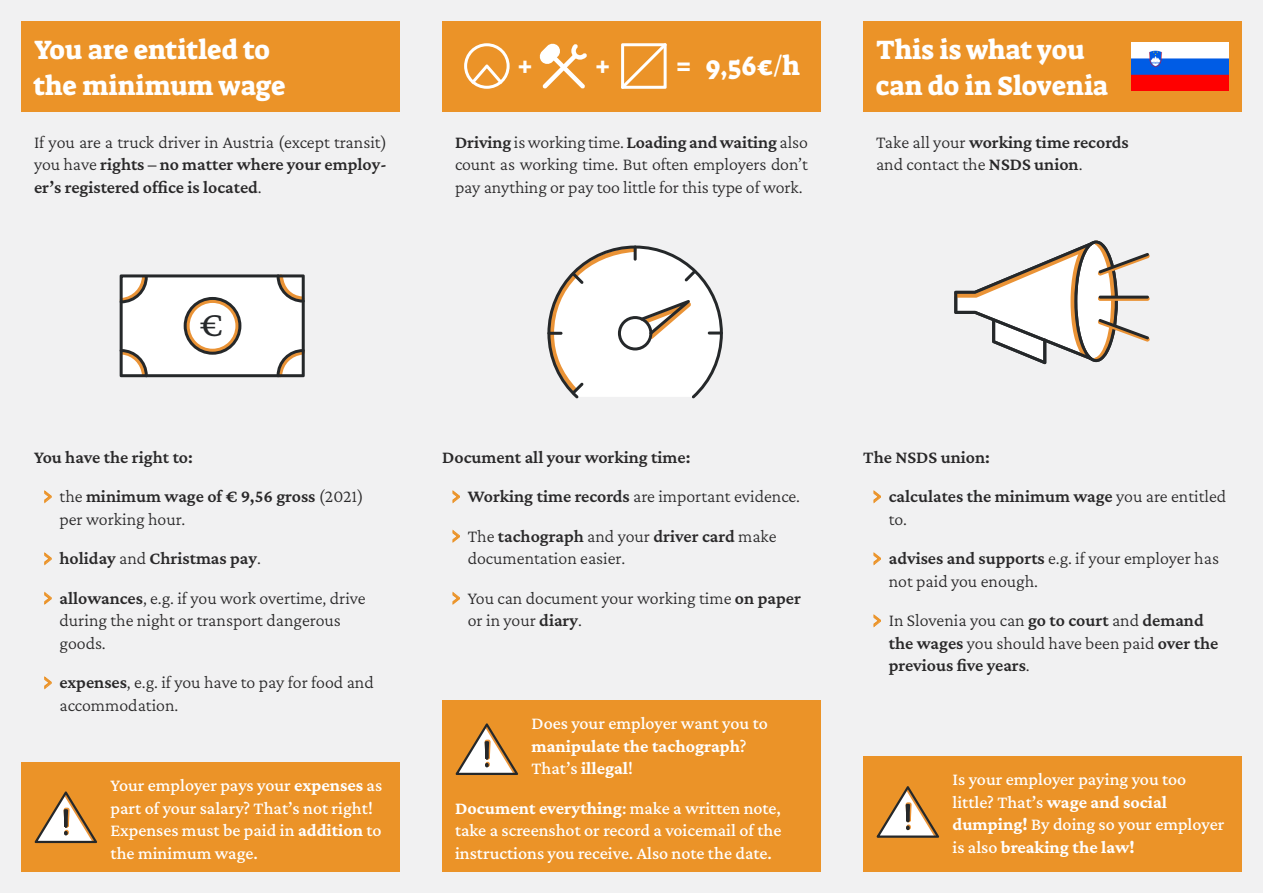
<style>
.page{position:relative;width:1263px;height:893px;background:#f1f1f2}
.page>*{position:absolute;margin:0;border:0;box-sizing:border-box;transform-origin:0 0}
.t1{font:36px "Crimson Pro";color:#25282a}
.t2{font:27px/36px "Suez One";color:#fff}
.t3{font:300 18px/39.5px "Crimson Pro";color:#292829}
.t4{font:600 18px/22.5px "Crimson Pro";color:#292829}
.t5{font:500 18px/22.5px "Crimson Pro";color:#fff}
.s1{font-weight:300}
.s2{font-weight:600}
.s3{font-family:"Verdana";font-weight:400;font-size:24px;color:#eb9328}
.s4{font-weight:700}
</style>
<div class="page">
<div style="left:21px;top:21px;width:379px;height:91px;background:#eb9328"></div>
<div style="left:442px;top:21px;width:379px;height:91px;background:#eb9328"></div>
<div style="left:863px;top:21px;width:379px;height:91px;background:#eb9328"></div>
<div style="left:21px;top:763px;width:379px;height:109px;background:#eb9328"></div>
<div style="left:442px;top:700px;width:379px;height:172px;background:#eb9328"></div>
<div style="left:863px;top:756px;width:379px;height:116px;background:#eb9328"></div>
<svg style="left:44px;top:490px;width:8px;height:14px"></svg>
<svg style="left:44px;top:552px;width:8px;height:14px"></svg>
<svg style="left:44px;top:591px;width:8px;height:14px"></svg>
<svg style="left:44px;top:676px;width:8px;height:14px"></svg>
<svg style="left:452px;top:490px;width:8px;height:14px"></svg>
<svg style="left:452px;top:529px;width:8px;height:14px"></svg>
<svg style="left:452px;top:591px;width:8px;height:14px"></svg>
<svg style="left:873px;top:490px;width:8px;height:14px"></svg>
<svg style="left:873px;top:552px;width:8px;height:14px"></svg>
<svg style="left:873px;top:614px;width:8px;height:14px"></svg>
<img style="left:1132px;top:42px;width:97px;height:49px">
<svg style="left:35px;top:791px;width:62px;height:52px"></svg>
<svg style="left:456px;top:723px;width:62px;height:52px"></svg>
<svg style="left:876px;top:786px;width:63px;height:52px"></svg>
<svg style="left:120px;top:274px;width:185px;height:103px"></svg>
<svg style="left:547px;top:246px;width:176px;height:152px"></svg>
<hr style="left:708px;top:332px;width:15px;height:3px;background:#25282a;border-radius:2px">
<hr style="left:547px;top:332px;width:15px;height:3px;background:#25282a;border-radius:2px">
<svg style="left:954px;top:240px;width:196px;height:124px"></svg>
<svg style="left:464px;top:43px;width:46px;height:46px"></svg>
<svg style="left:539px;top:43px;width:48px;height:46px"></svg>
<svg style="left:621px;top:43px;width:46px;height:46px"></svg>
<h2 class="t2" style="left:34px;top:32px;width:253px">You are entitled to the minimum wage</h2>
<h2 class="t2" style="left:517px;top:47px;width:18px">+</h2>
<h2 class="t2" style="left:595px;top:47px;width:18px">+</h2>
<h2 class="t2" style="left:676px;top:47px;width:18px">=</h2>
<h2 class="t2" style="left:705px;top:48px;width:96px">9,56€/h</h2>
<h2 class="t2" style="left:876px;top:32px;width:234px">This is what you can do in Slovenia</h2>
<p class="t4" style="left:34px;top:131px;width:354px;text-align:justify"><span class="s1">If you are a truck driver in Austria (except transit) you have</span> rights – no matter where your employ&shy;er’s registered office is located<span class="s1">.</span></p>
<p class="t3" style="left:455px;top:131px;width:354px;line-height:22.5px;text-align:justify"><span class="s2">Driving</span> is working time. <span class="s2">Loading and waiting</span> also count as working time. But often employers don’t pay anything or pay too little for this type of work.</p>
<p class="t4" style="left:876px;top:131px;width:254px"><span class="s1">Take all your</span> working time records <span class="s1">and contact the</span> NSDS union<span class="s1">.</span></p>
<h1 class="t1" style="left:200px;top:302px;width:25px">€</h1>
<p class="t4" style="left:43px;top:437px;width:323px;line-height:39.5px;text-indent:-8px">You have the right to:<br><span class="s3">›</span> <span class="s1">the</span> minimum wage of € 9,56 gross <span class="s1">(2021)</span></p>
<p class="t3" style="left:43px;top:499px;width:325px;text-indent:17px">per working hour.<br><span class="s3">›</span> <span class="s2">holiday</span> and <span class="s2">Christmas pay</span>.<br><span class="s3">›</span> <span class="s2">allowances</span>, e.g. if you work overtime, drive</p>
<p class="t3" style="left:60px;top:609px;width:283px;line-height:22.5px">during the night or transport dangerous goods.</p>
<p class="t3" style="left:60px;top:671px;width:316px;line-height:22.5px;text-indent:-17px"><span class="s3">›</span> <span class="s2">expenses</span>, e.g. if you have to pay for food and accommodation.</p>
<p class="t5" style="left:111px;top:774px;width:273px">Your employer pays your <span class="s4">expenses</span> as part of your salary? That’s not right!<br>Expenses must be paid in <span class="s4">addition</span> to the minimum wage.</p>
<p class="t4" style="left:451px;top:437px;width:351px;line-height:39.5px;text-indent:-9px">Document all your working time:<br><span class="s3">›</span> Working time records <span class="s1">are important evidence. </span><span class="s3">›</span> <span class="s1">The</span> tachograph <span class="s1">and your</span> driver card <span class="s1">make</span></p>
<p class="t3" style="left:451px;top:538px;width:352px;text-indent:17px">documentation easier.<br><span class="s3">›</span> You can document your working time <span class="s2">on paper</span></p>
<p class="t3" style="left:468px;top:600px;width:116px">or in your <span class="s2">diary</span>.</p>
<p class="t5" style="left:531px;top:712px;width:238px">Does your employer want you to <span class="s4">manipulate the tachograph</span>?<br>That’s <span class="s4">illegal</span>!</p>
<p class="t5" style="left:455px;top:796px;width:328px;text-align:justify"><span class="s4">Document everything</span>: make a written note, take a screenshot or record a voicemail of the instructions you receive. Also note the date.</p>
<p class="t4" style="left:872px;top:437px;width:356px;line-height:39.5px;text-indent:-8px">The NSDS union:<br><span class="s3">›</span> calculates the minimum wage <span class="s1">you are entitled</span></p>
<p class="t3" style="left:872px;top:499px;width:349px;text-indent:17px">to.<br><span class="s3">›</span> <span class="s2">advises and supports</span> e.g. if your employer has</p>
<p class="t3" style="left:872px;top:561px;width:333px;text-indent:17px">not paid you enough.<br><span class="s3">›</span> In Slovenia you can <span class="s2">go to court</span> and <span class="s2">demand</span></p>
<p class="t4" style="left:889px;top:631px;width:331px">the wages <span class="s1">you should have been paid</span> over the previous five years<span class="s1">.</span></p>
<p class="t5" style="left:952px;top:768px;width:273px">Is your employer paying you too little? That’s <span class="s4">wage and social dumping!</span> By doing so your employer is also <span class="s4">breaking the law!</span></p>
</div>
